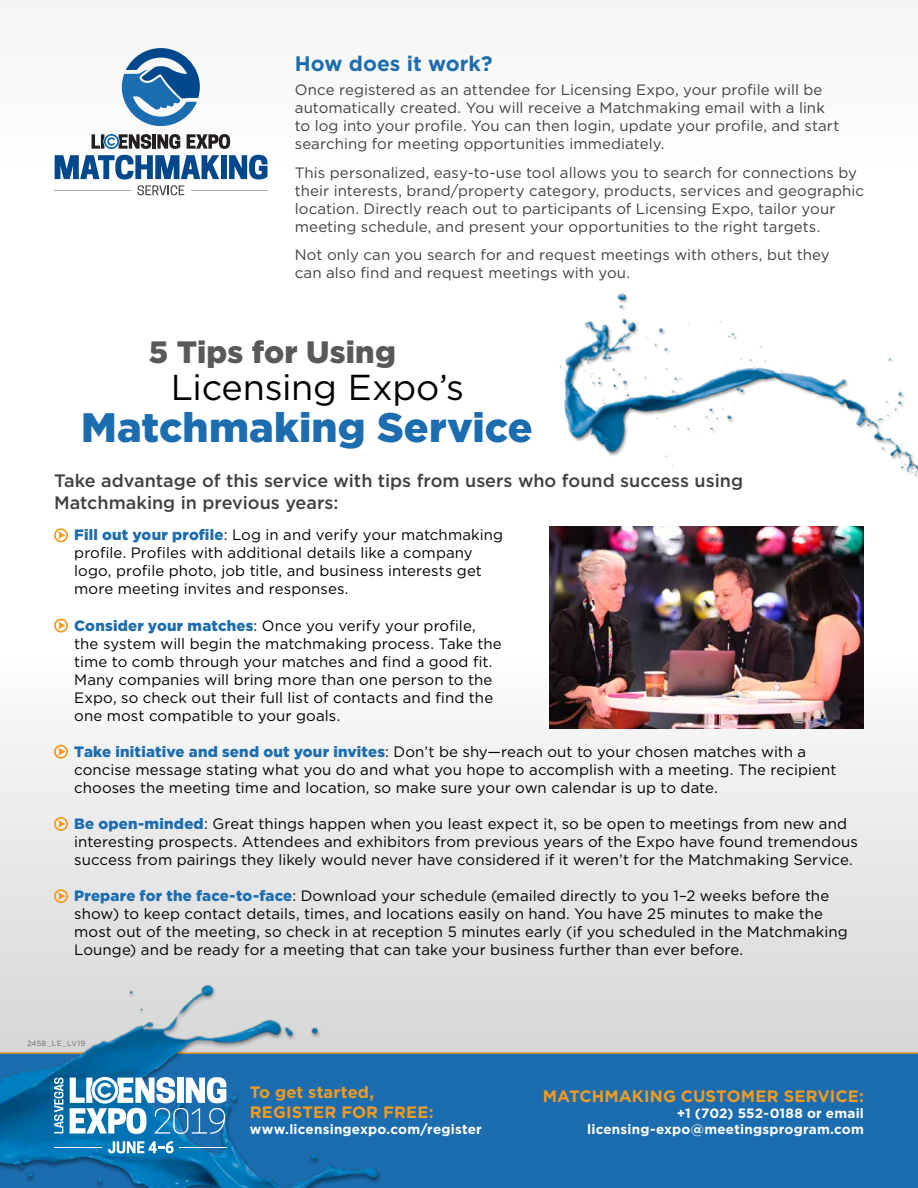
<style>
.page{position:relative;width:918px;height:1188px;background:#fff}
.page>*{position:absolute;margin:0;border:0;box-sizing:border-box;transform-origin:0 0}
.t1{font:900 41.1px "Gotham HTF";color:#1c6db0}
.t2{font:36px "Gotham HTF";letter-spacing:-.01em;color:#000}
.t3{font:900 30.9px "Gotham HTF";letter-spacing:.005em;color:#58595b}
.t4{font:700 21px "Gotham HTF";color:#1c6db0}
.t5{font:500 18px/21.6px "Gotham HTF";color:#414042}
.t6{font:700 16.5px/19.8px "Gotham HTF";letter-spacing:.005em;color:#f19b20}
.t7{font:15px/18px "Gotham HTF";letter-spacing:.005em;color:#000}
.t8{font:15px/18px "Gotham HTF";letter-spacing:.005em;color:#414042}
.t9{font:700 13.5px/16.2px "Gotham HTF";letter-spacing:.015em;color:#fff;text-align:right}
.t10{font:7.5px "Gotham HTF";letter-spacing:.025em;color:#414042}
.s1{font-weight:900;color:#1c6db0}
</style>
<div class="page">
<div style="left:0;top:0;width:918px;height:1053px;background:linear-gradient(to bottom,#fff,#e6e6e6)"></div>
<img style="left:550px;top:551px;width:314px;height:178px">
<div style="left:0;top:1053px;width:918px;height:135px;background:#1c6db0"></div>
<hr style="left:0;top:1052px;width:918px;height:2px;background:#f19b20">
<img style="left:517px;top:258px;width:401px;height:293px">
<img style="left:0;top:953px;width:400px;height:235px">
<svg style="left:54px;top:528px;width:14px;height:14px"></svg>
<svg style="left:54px;top:619px;width:14px;height:14px"></svg>
<svg style="left:54px;top:745px;width:14px;height:14px"></svg>
<svg style="left:54px;top:817px;width:14px;height:14px"></svg>
<svg style="left:54px;top:889px;width:14px;height:14px"></svg>
<svg style="left:122px;top:48px;width:78px;height:78px"></svg>
<div style="left:221px;top:155px;width:6px;height:24px;background:#00488c"></div>
<svg style="left:229px;top:155px;width:39px;height:25px"></svg>
<svg style="left:55px;top:155px;width:164px;height:40px"></svg>
<hr style="left:54px;top:190px;width:77px;height:1px;background:#a6a8ab">
<hr style="left:191px;top:190px;width:77px;height:1px;background:#a6a8ab">
<hr style="left:152px;top:134px;width:4px;height:15px;background:#231f20">
<svg style="left:157px;top:134px;width:23px;height:15px"></svg>
<svg style="left:92px;top:134px;width:59px;height:15px"></svg>
<svg style="left:187px;top:134px;width:43px;height:15px"></svg>
<svg style="left:54px;top:1078px;width:10px;height:55px"></svg>
<svg style="left:70px;top:1077px;width:156px;height:57px"></svg>
<hr style="left:54px;top:1147px;width:48px;height:1px;background:#fff">
<hr style="left:179px;top:1147px;width:47px;height:1px;background:#fff">
<svg style="left:108px;top:1141px;width:66px;height:12px"></svg>
<h3 class="t4" style="left:295px;top:52px;width:199px">How does it work?</h3>
<p class="t8" style="left:295px;top:80px;width:546px">Once registered as an attendee for Licensing Expo, your profile will be automatically created. You will receive a Matchmaking email with a link to log into your profile. You can then login, update your profile, and start searching for meeting opportunities immediately.</p>
<p class="t8" style="left:295px;top:163px;width:571px">This personalized, easy-to-use tool allows you to search for connections by their interests, brand/property category, products, services and geographic location. Directly reach out to participants of Licensing Expo, tailor your meeting schedule, and present your opportunities to the right targets.</p>
<p class="t8" style="left:295px;top:246px;width:536px">Not only can you search for and request meetings with others, but they can also find and request meetings with you.</p>
<h3 class="t3" style="left:149px;top:334px;width:249px">5 Tips for Using</h3>
<h2 class="t2" style="left:171px;top:367px;width:295px">Licensing Expo’s</h2>
<h1 class="t1" style="left:81px;top:404px;width:453px">Matchmaking Service</h1>
<p class="t5" style="left:54px;top:470px;width:691px">Take advantage of this service with tips from users who found success using<br>Matchmaking in previous years:</p>
<p class="t7" style="left:74px;top:526px;width:430px"><span class="s1">Fill out your profile</span>: Log in and verify your matchmaking profile. Profiles with additional details like a company logo, profile photo, job title, and business interests get more meeting invites and responses.</p>
<p class="t7" style="left:74px;top:616px;width:429px"><span class="s1">Consider your matches</span>: Once you verify your profile, the system will begin the matchmaking process. Take the time to comb through your matches and find a good fit.<br>Many companies will bring more than one person to the Expo, so check out their full list of contacts and find the one most compatible to your goals.</p>
<p class="t7" style="left:74px;top:742px;width:764px"><span class="s1">Take initiative and send out your invites</span>: Don’t be shy—reach out to your chosen matches with a concise message stating what you do and what you hope to accomplish with a meeting. The recipient chooses the meeting time and location, so make sure your own calendar is up to date.</p>
<p class="t7" style="left:74px;top:815px;width:785px"><span class="s1">Be open-minded</span>: Great things happen when you least expect it, so be open to meetings from new and interesting prospects. Attendees and exhibitors from previous years of the Expo have found tremendous success from pairings they likely would never have considered if it weren’t for the Matchmaking Service.</p>
<p class="t7" style="left:74px;top:887px;width:775px"><span class="s1">Prepare for the face-to-face</span>: Download your schedule (emailed directly to you 1–2 weeks before the show) to keep contact details, times, and locations easily on hand. You have 25 minutes to make the most out of the meeting, so check in at reception 5 minutes early (if you scheduled in the Matchmaking Lounge) and be ready for a meeting that can take your business further than ever before.</p>
<p class="t10" style="left:27px;top:1039px;width:60px">2458_LE_LV19</p>
<p class="t6" style="left:250px;top:1082px;width:186px">To get started,<br>REGISTER FOR FREE:</p>
<p class="t9" style="left:250px;top:1121px;width:234px">www.licensingexpo.com/register</p>
<p class="t6" style="left:543px;top:1085px;width:323px">MATCHMAKING CUSTOMER SERVICE:</p>
<p class="t9" style="left:587px;top:1105px;width:278px">+1 (702) 552-0188 or email licensing-expo@meetingsprogram.com</p>
</div>
